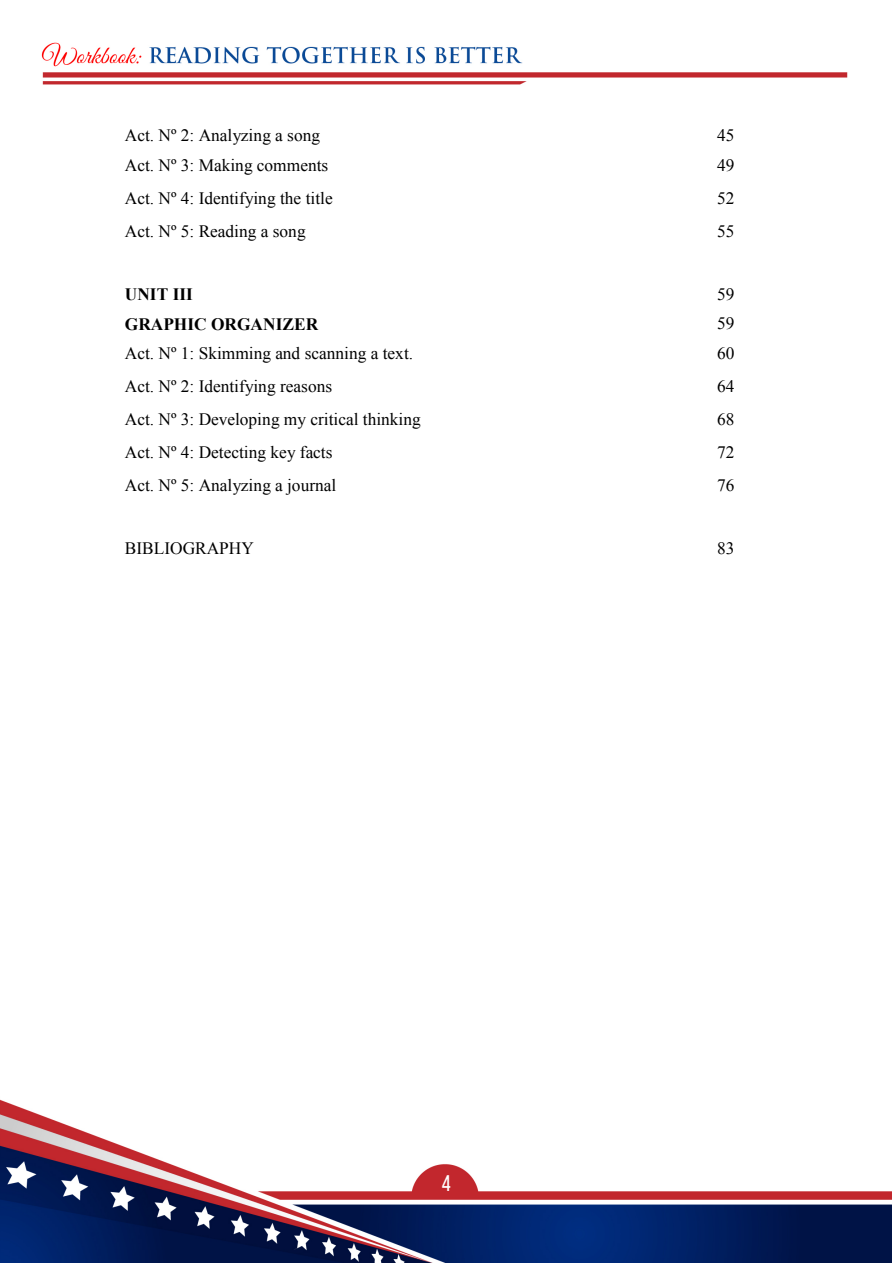
<style>
.page{position:relative;width:893px;height:1263px;background:#fff}
.page>*{position:absolute;margin:0;border:0;box-sizing:border-box;transform-origin:0 0}
.t1{font:22.5px "Bebas Neue";color:#fff}
.t2{font:17.4px "Times New Roman";color:#000}
.t3{font:700 17.4px "Times New Roman";color:#000}
</style>
<div class="page">
<img style="left:0;top:42px;width:892px;height:1221px">
<div style="left:123px;top:125px;width:580px;height:30px;background:#fff"></div>
<p class="t2" style="left:125px;top:124px;width:197px">Act. Nº 2: Analyzing a song</p>
<p class="t2" style="left:717px;top:124px;width:19px">45</p>
<p class="t2" style="left:125px;top:153px;width:205px">Act. Nº 3: Making comments</p>
<p class="t2" style="left:717px;top:154px;width:19px">49</p>
<p class="t2" style="left:125px;top:186px;width:209px">Act. Nº 4: Identifying the title</p>
<p class="t2" style="left:717px;top:186px;width:19px">52</p>
<p class="t2" style="left:125px;top:219px;width:182px">Act. Nº 5: Reading a song</p>
<p class="t2" style="left:717px;top:219px;width:19px">55</p>
<p class="t3" style="left:125px;top:282px;width:69px">UNIT III</p>
<p class="t2" style="left:717px;top:282px;width:19px">59</p>
<p class="t3" style="left:125px;top:312px;width:195px">GRAPHIC ORGANIZER</p>
<p class="t2" style="left:717px;top:312px;width:19px">59</p>
<p class="t2" style="left:125px;top:342px;width:290px">Act. Nº 1: Skimming and scanning a text.</p>
<p class="t2" style="left:717px;top:342px;width:19px">60</p>
<p class="t2" style="left:125px;top:375px;width:209px">Act. Nº 2: Identifying reasons</p>
<p class="t2" style="left:717px;top:375px;width:19px">64</p>
<p class="t2" style="left:125px;top:407px;width:297px">Act. Nº 3: Developing my critical thinking</p>
<p class="t2" style="left:717px;top:408px;width:19px">68</p>
<p class="t2" style="left:125px;top:440px;width:209px">Act. Nº 4: Detecting key facts</p>
<p class="t2" style="left:717px;top:440px;width:19px">72</p>
<p class="t2" style="left:125px;top:473px;width:213px">Act. Nº 5: Analyzing a journal</p>
<p class="t2" style="left:717px;top:473px;width:19px">76</p>
<p class="t2" style="left:125px;top:536px;width:131px">BIBLIOGRAPHY</p>
<p class="t2" style="left:717px;top:536px;width:19px">83</p>
<p class="t1" style="left:442px;top:1171px;width:10px">4</p>
</div>
